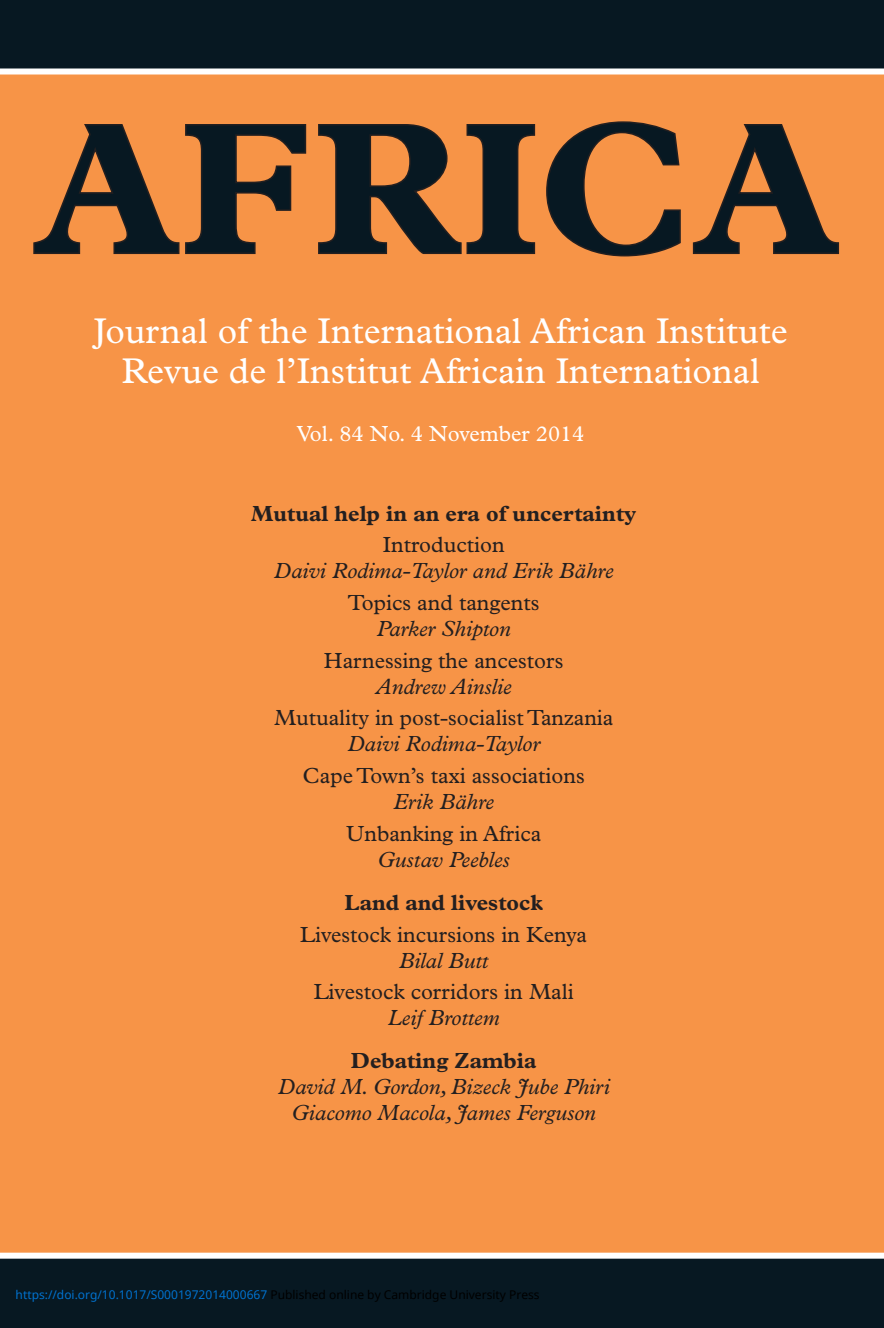
<style>
.page{position:relative;width:884px;height:1328px;background:#fff}
.page>*{position:absolute;margin:0;border:0;box-sizing:border-box;transform-origin:0 0}
.t1{font:700 186px "Plantin";letter-spacing:.03em;color:#071822}
.t2{font:36px/40px "Plantin";color:#fff;text-align:center}
.t3{font:22px/31.6px "Plantin";color:#231f20;text-align:center}
.t4{font:italic 22px/26px "Plantin";color:#231f20;text-align:center}
.t5{font:700 22px/31.6px "Plantin";color:#231f20;text-align:center}
.t6{font:22px "Plantin";color:#fff}
.t7{font:12px "Noto Sans";color:#0172cf}
.s1{color:#231f20}
.s2{font-weight:400}
.s3{font-style:normal}
.s4{font-style:italic}
.s5{font-weight:400;font-style:italic}
.s6{font-weight:700;font-style:normal}
.s7{color:#000}
</style>
<div class="page">
<div style="left:0;top:0;width:884px;height:1327px;background:#f79447"></div>
<div style="left:0;top:1258px;width:884px;height:69px;background:#071822"></div>
<div style="left:0;top:0;width:884px;height:73px;background:#071822"></div>
<div style="left:0;top:68px;width:884px;height:6px;background:#fff"></div>
<div style="left:0;top:1252px;width:884px;height:6px;background:#fff"></div>
<p class="t1" style="left:34px;top:123px;width:806px"><span class="s1">A</span>FRICA</p>
<p class="t2" style="left:93px;top:314px;width:696px">Journal of the International African Institute<br>Revue de l’Institut Africain International</p>
<p class="t6" style="left:297px;top:425px;width:289px">Vol. 84 No. 4 November 2014</p>
<p class="t5" style="left:251px;top:499px;width:386px">Mutual help in an era of uncertainty<br><span class="s2">Introduction</span></p>
<p class="t4" style="left:274px;top:556px;width:341px;line-height:31.6px">Daivi Rodima-Taylor and Erik Bähre<br><span class="s3">Topics and tangents</span></p>
<p class="t3" style="left:324px;top:614px;width:241px"><span class="s4">Parker Shipton<br></span>Harnessing the ancestors</p>
<p class="t3" style="left:274px;top:672px;width:341px"><span class="s4">Andrew Ainslie<br></span>Mutuality in post-socialist Tanzania</p>
<p class="t3" style="left:303px;top:729px;width:284px"><span class="s4">Daivi Rodima-Taylor<br></span>Cape Town’s taxi associations</p>
<p class="t3" style="left:346px;top:787px;width:197px"><span class="s4">Erik Bähre<br></span>Unbanking in Africa</p>
<p class="t5" style="left:344px;top:839px;width:200px;line-height:43px"><span class="s5">Gustav Peebles<br></span>Land and livestock</p>
<p class="t3" style="left:300px;top:922px;width:288px;line-height:26px">Livestock incursions in Kenya<br><span class="s4">Bilal Butt</span></p>
<p class="t3" style="left:314px;top:980px;width:261px;line-height:26px">Livestock corridors in Mali<br><span class="s4">Leif Brottem</span></p>
<p class="t4" style="left:278px;top:1049px;width:333px"><span class="s6">Debating Zambia<br></span>David M. Gordon, Bizeck Jube Phiri<br>Giacomo Macola, James Ferguson</p>
<p class="t7" style="left:16px;top:1286px;width:525px">https://doi.org/10.1017/S0001972014000667 <span class="s7">Published online by Cambridge University Press</span></p>
</div>
